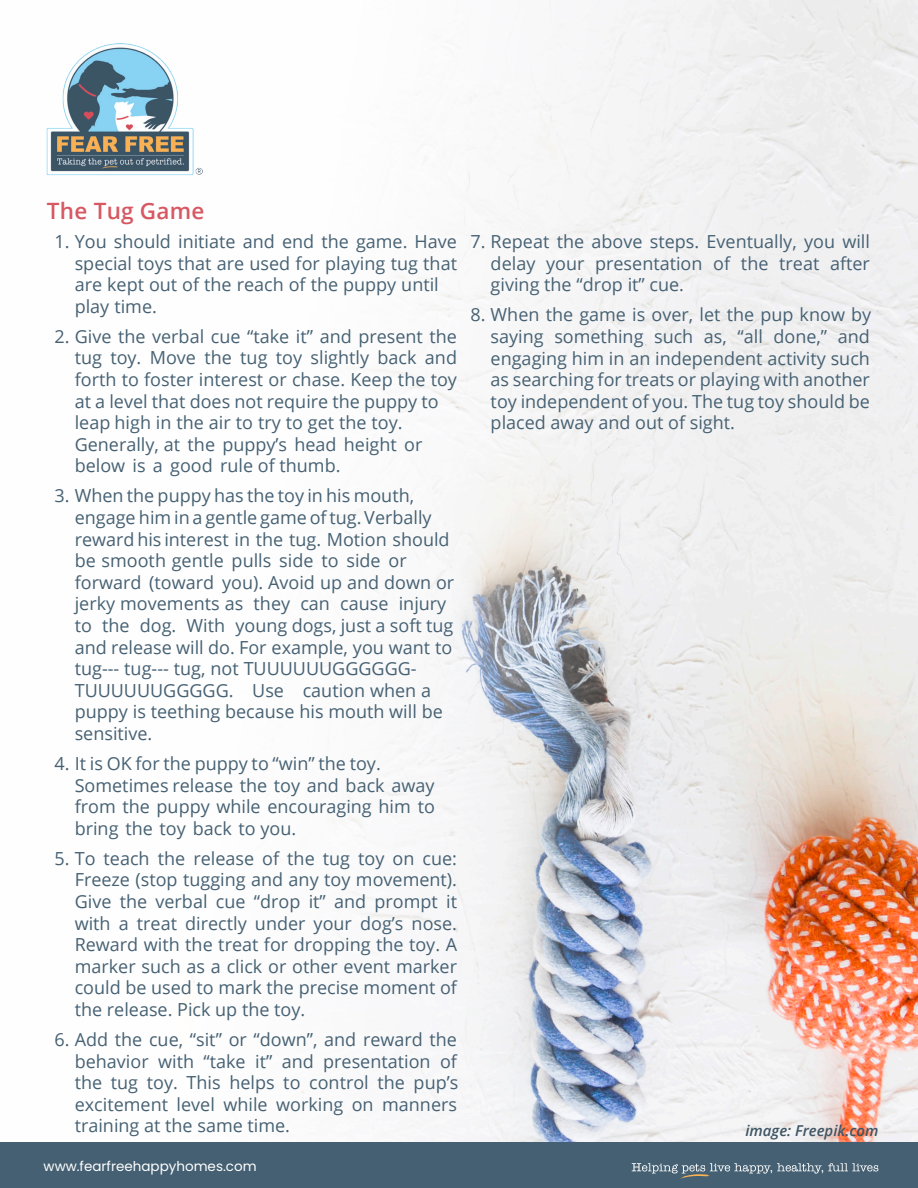
<style>
.page{position:relative;width:918px;height:1188px;background:#fff}
.page>*{position:absolute;margin:0;border:0;box-sizing:border-box;transform-origin:0 0}
.t1{font:600 22.5px "Open Sans";letter-spacing:.01em;color:#d75862}
.t2{font:18px/21.6px "Open Sans";color:#466173}
.CEO_MESSAGE{font:italic 600 15px "Open Sans";color:#3e5563}
.t3{font:13.5px "Poppins";color:#fff}
</style>
<div class="page">
<img style="left:0;top:0;width:918px;height:1143px">
<div style="left:0;top:1143px;width:918px;height:45px;background:#456072"></div>
<svg style="left:632px;top:1163px;width:246px;height:16px"></svg>
<img style="left:46px;top:44px;width:160px;height:133px">
<p class="t1" style="left:47px;top:195px;width:159px">The Tug Game</p>
<p class="t2" style="left:75px;top:230px;width:384px;text-indent:-20px">1. You should initiate and end the game. Have special toys that are used for playing tug that are kept out of the reach of the puppy until play time.</p>
<p class="t2" style="left:75px;top:325px;width:384px;text-indent:-20px">2. Give the verbal cue “take it” and present the tug toy. Move the tug toy slightly back and forth to foster interest or chase. Keep the toy at a level that does not require the puppy to leap high in the air to try to get the toy.<br>Generally, at the puppy’s head height or below is a good rule of thumb.</p>
<p class="t2" style="left:75px;top:485px;width:381px;text-indent:-20px">3. When the puppy has the toy in his mouth, engage him in a gentle game of tug. Verbally reward his interest in the tug. Motion should be smooth gentle pulls side to side or forward (toward you). Avoid up and down or jerky movements as they can cause injury to the dog. With young dogs, just a soft tug and release will do. For example, you want to tug--- tug--- tug, not TUUUUUUGGGGGG-TUUUUUUGGGGG. Use caution when a puppy is teething because his mouth will be sensitive.</p>
<p class="t2" style="left:75px;top:752px;width:362px;text-indent:-20px">4. It is OK for the puppy to “win” the toy.<br>Sometimes release the toy and back away from the puppy while encouraging him to bring the toy back to you.</p>
<p class="t2" style="left:75px;top:847px;width:384px;text-align:justify;text-indent:-20px">5. To teach the release of the tug toy on cue:<br>Freeze (stop tugging and any toy movement).<br>Give the verbal cue “drop it” and prompt it with a treat directly under your dog’s nose.<br>Reward with the treat for dropping the toy. A marker such as a click or other event marker could be used to mark the precise moment of the release. Pick up the toy.</p>
<p class="t2" style="left:75px;top:1028px;width:385px;text-align:justify;text-indent:-20px">6. Add the cue, “sit” or “down”, and reward the behavior with “take it” and presentation of the tug toy. This helps to control the pup’s excitement level while working on manners training at the same time.</p>
<p class="t3" style="left:44px;top:1158px;width:215px">www.fearfreehappyhomes.com</p>
<p class="t2" style="left:491px;top:230px;width:381px;text-align:justify;text-indent:-20px">7. Repeat the above steps. Eventually, you will delay your presentation of the treat after giving the “drop it” cue.</p>
<p class="t2" style="left:491px;top:304px;width:382px;text-align:justify;text-indent:-20px">8. When the game is over, let the pup know by saying something such as, “all done,” and engaging him in an independent activity such as searching for treats or playing with another toy independent of you. The tug toy should be placed away and out of sight.</p>
<p class="CEO_MESSAGE" style="left:745px;top:1120px;width:134px">image: Freepik.com</p>
</div>
